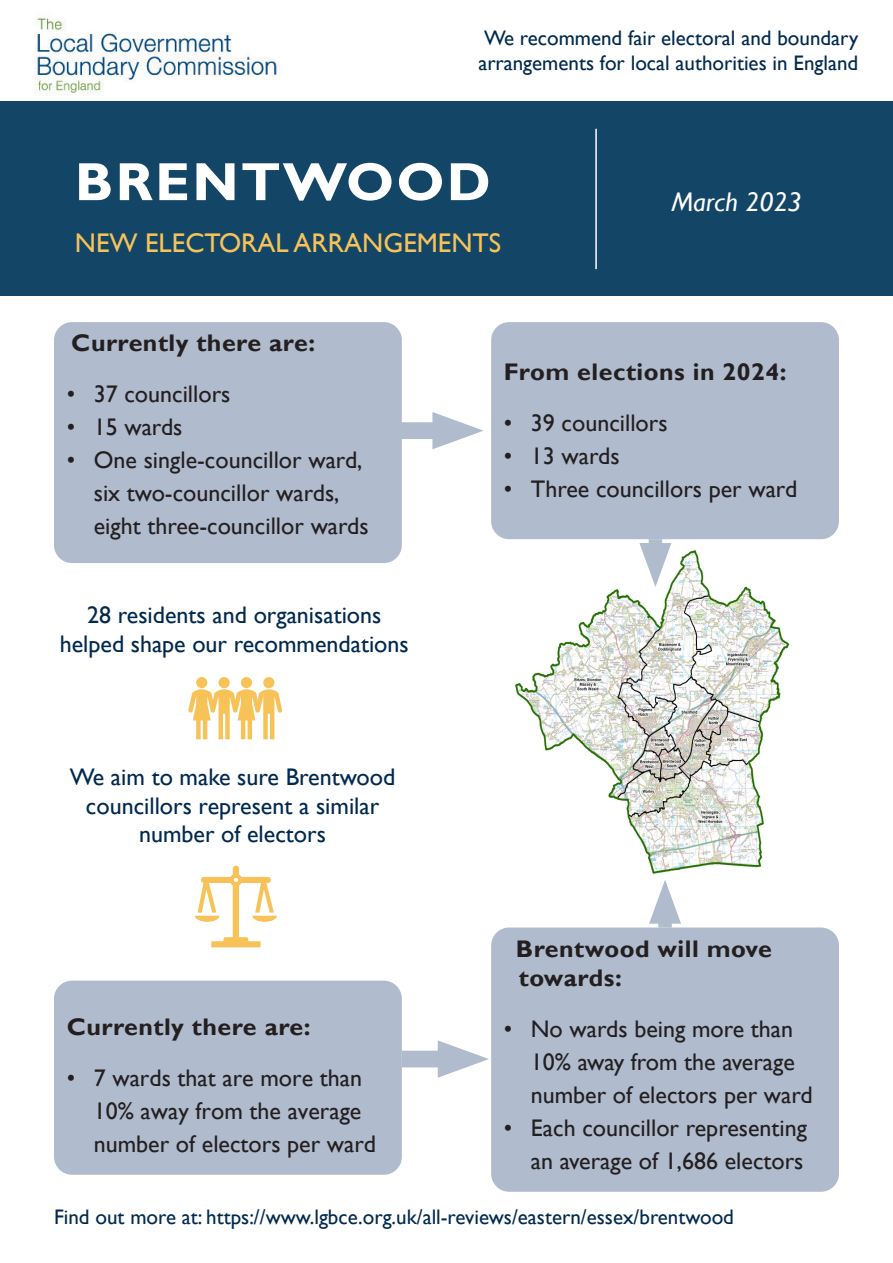
<style>
.page{position:relative;width:893px;height:1263px;background:#fff}
.page>*{position:absolute;margin:0;border:0;box-sizing:border-box;transform-origin:0 0}
.t1{font:700 54px "Gill Sans";letter-spacing:.04em;color:#fff}
.t2{font:27px "Gill Sans";color:#f7c359}
.t3{font:italic 27px "Gill Sans";color:#fff}
.t4{font:24px/33px "Gill Sans";color:#231f20}
.t5{font:24px/28.8px "Gill Sans";color:#00294e;text-align:center}
.t6{font:700 24px "Gill Sans";letter-spacing:.02em;color:#231f20;scale:1.04 1}
.t7{font:21px/25.2px "Gill Sans";color:#00294e}
</style>
<div class="page">
<img style="left:515px;top:550px;width:275px;height:323px">
<div style="left:54px;top:981px;width:348px;height:194px;background:#b0bbce;border-radius:18px"></div>
<div style="left:54px;top:322px;width:348px;height:241px;background:#b0bbce;border-radius:18px"></div>
<div style="left:491px;top:322px;width:348px;height:217px;background:#b0bbce;border-radius:18px"></div>
<img style="left:29px;top:17px;width:257px;height:85px">
<div style="left:0;top:102px;width:893px;height:194px;background:#134567"></div>
<hr style="left:595px;top:129px;width:2px;height:140px;background:#fff">
<div style="left:649px;top:539px;width:13px;height:22px;background:#b0bbce"></div>
<svg style="left:639px;top:543px;width:32px;height:44px"></svg>
<svg style="left:195px;top:866px;width:82px;height:81px"></svg>
<div style="left:263px;top:677px;width:11px;height:11px;background:#f7c359;border-radius:50%"></div>
<div style="left:196px;top:677px;width:11px;height:11px;background:#f7c359;border-radius:50%"></div>
<div style="left:241px;top:677px;width:11px;height:11px;background:#f7c359;border-radius:50%"></div>
<div style="left:219px;top:677px;width:11px;height:11px;background:#f7c359;border-radius:50%"></div>
<svg style="left:188px;top:689px;width:94px;height:50px"></svg>
<div style="left:396px;top:422px;width:57px;height:17px;background:#b0bbce"></div>
<svg style="left:432px;top:412px;width:52px;height:37px"></svg>
<div style="left:402px;top:1051px;width:57px;height:16px;background:#b0bbce"></div>
<svg style="left:438px;top:1040px;width:51px;height:38px"></svg>
<div style="left:491px;top:927px;width:348px;height:265px;background:#b0bbce;border-radius:18px"></div>
<div style="left:658px;top:905px;width:14px;height:22px;background:#b0bbce"></div>
<svg style="left:649px;top:880px;width:32px;height:44px"></svg>
<p class="t7" style="left:478px;top:25px;width:381px">We recommend fair electoral and boundary arrangements for local authorities in England</p>
<p class="t1" style="left:75px;top:149px;width:417px">BRENTWOOD</p>
<p class="t2" style="left:75px;top:227px;width:428px">NEW ELECTORAL ARRANGEMENTS</p>
<p class="t3" style="left:671px;top:186px;width:132px">March 2023</p>
<p class="t6" style="left:71px;top:329px;width:236px">Currently there are:</p>
<p class="t4" style="left:67px;top:378px;width:165px">• 37 councillors</p>
<p class="t4" style="left:67px;top:411px;width:117px">• 15 wards</p>
<p class="t4" style="left:94px;top:444px;width:277px;text-indent:-27px">• One single-councillor ward, six two-councillor wards, eight three-councillor wards</p>
<p class="t5" style="left:60px;top:601px;width:350px">28 residents and organisations helped shape our recommendations</p>
<p class="t5" style="left:70px;top:763px;width:327px">We aim to make sure Brentwood councillors represent a similar number of electors</p>
<p class="t6" style="left:67px;top:1013px;width:236px">Currently there are:</p>
<p class="t4" style="left:94px;top:1062px;width:284px;text-indent:-27px">• 7 wards that are more than<br>10% away from the average number of electors per ward</p>
<p class="t6" style="left:504px;top:358px;width:273px">From elections in 2024:</p>
<p class="t4" style="left:504px;top:407px;width:165px">• 39 councillors</p>
<p class="t4" style="left:504px;top:440px;width:117px">• 13 wards</p>
<p class="t4" style="left:504px;top:473px;width:295px">• Three councillors per ward</p>
<p class="t6" style="left:516px;top:934px;width:248px">Brentwood will move</p>
<p class="t6" style="left:519px;top:963px;width:101px">towards:</p>
<p class="t4" style="left:531px;top:1012px;width:283px;text-indent:-27px">• No wards being more than<br>10% away from the average number of electors per ward</p>
<p class="t4" style="left:504px;top:1111px;width:305px;text-align:right">• Each councillor representing an average of 1,686 electors</p>
<p class="t7" style="left:54px;top:1204px;width:681px">Find out more at: https://www.lgbce.org.uk/all-reviews/eastern/essex/brentwood</p>
</div>
